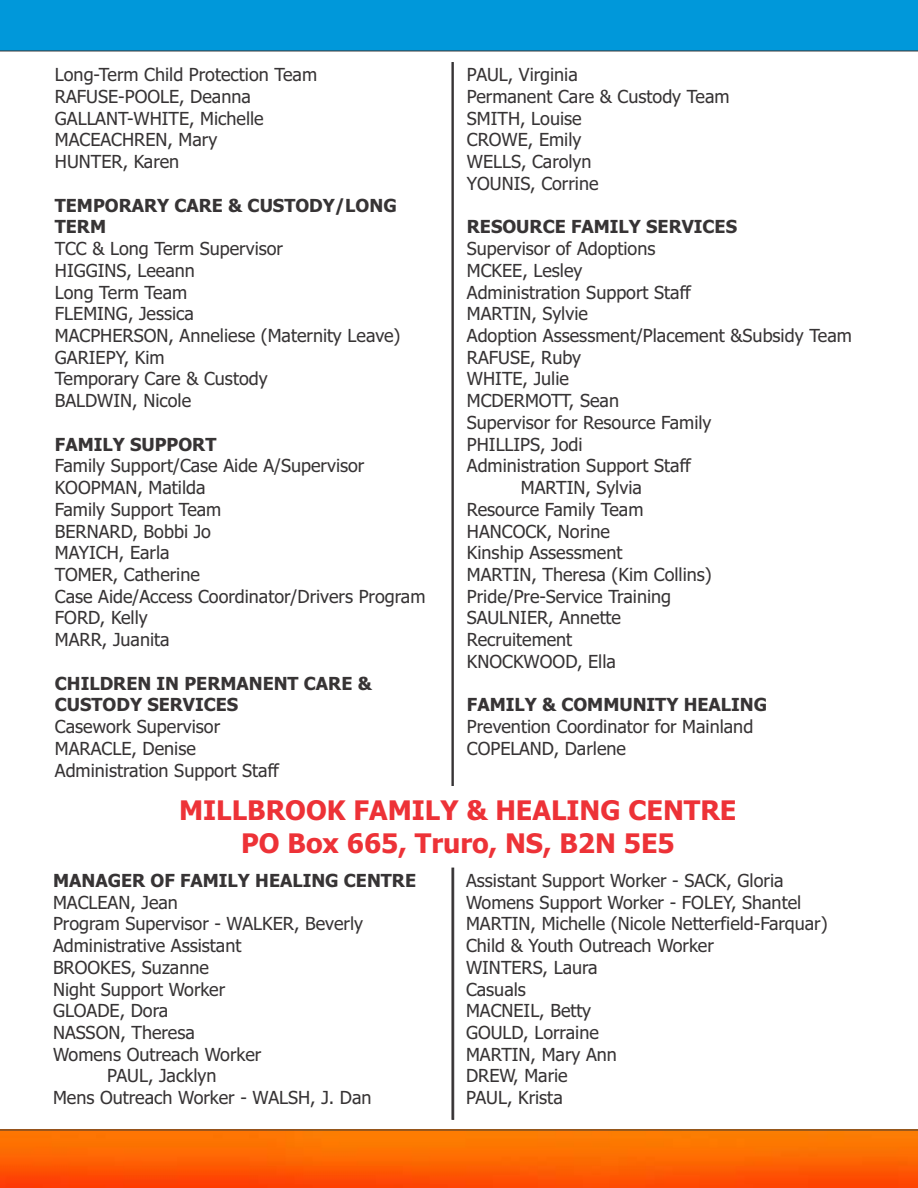
<style>
.page{position:relative;width:918px;height:1188px;background:#fff}
.page>*{position:absolute;margin:0;border:0;box-sizing:border-box;transform-origin:0 0}
.t1{font:700 27px/32.5px "Tahoma";color:#ed3237;text-align:center}
.t2{font:18px/21.8px "Tahoma";color:#373435}
.t3{font:700 18px/21.8px "Tahoma";color:#373435}
</style>
<div class="page">
<div style="left:0;top:0;width:918px;height:51px;background:#0098da"></div>
<hr style="left:452px;top:62px;width:1px;height:724px;background:#373435">
<div style="left:452px;top:868px;width:2px;height:251px;background:#373435;border:1px solid #373435"></div>
<svg style="left:0;top:1130px;width:918px;height:58px;background:#fb6202"></svg>
<p class="t2" style="left:55px;top:65px;width:264px">Long-Term Child Protection Team<br>RAFUSE-POOLE, Deanna<br>GALLANT-WHITE, Michelle<br>MACEACHREN, Mary<br>HUNTER, Karen</p>
<p class="t3" style="left:55px;top:196px;width:343px">TEMPORARY CARE &amp; CUSTODY/LONG<br>TERM</p>
<p class="t2" style="left:55px;top:239px;width:347px">TCC &amp; Long Term Supervisor<br>HIGGINS, Leeann<br>Long Term Team<br>FLEMING, Jessica<br>MACPHERSON, Anneliese (Maternity Leave)<br>GARIEPY, Kim<br>Temporary Care &amp; Custody<br>BALDWIN, Nicole</p>
<p class="t3" style="left:55px;top:435px;width:163px">FAMILY SUPPORT</p>
<p class="t2" style="left:55px;top:456px;width:372px">Family Support/Case Aide A/Supervisor<br>KOOPMAN, Matilda<br>Family Support Team<br>BERNARD, Bobbi Jo<br>MAYICH, Earla<br>TOMER, Catherine<br>Case Aide/Access Coordinator/Drivers Program<br>FORD, Kelly<br>MARR, Juanita</p>
<p class="t3" style="left:55px;top:674px;width:318px">CHILDREN IN PERMANENT CARE &amp;<br>CUSTODY SERVICES</p>
<p class="t2" style="left:55px;top:717px;width:226px">Casework Supervisor<br>MARACLE, Denise<br>Administration Support Staff</p>
<p class="t2" style="left:467px;top:65px;width:264px">PAUL, Virginia<br>Permanent Care &amp; Custody Team<br>SMITH, Louise<br>CROWE, Emily<br>WELLS, Carolyn<br>YOUNIS, Corrine</p>
<p class="t3" style="left:467px;top:217px;width:272px">RESOURCE FAMILY SERVICES</p>
<p class="t2" style="left:467px;top:239px;width:190px">Supervisor of Adoptions</p>
<p class="t2" style="left:467px;top:261px;width:117px">MCKEE, Lesley</p>
<p class="t2" style="left:467px;top:283px;width:226px">Administration Support Staff</p>
<p class="t2" style="left:467px;top:304px;width:123px">MARTIN, Sylvie</p>
<p class="t2" style="left:467px;top:326px;width:387px">Adoption Assessment/Placement &amp;Subsidy Team</p>
<p class="t2" style="left:467px;top:348px;width:116px">RAFUSE, Ruby</p>
<p class="t2" style="left:467px;top:370px;width:104px">WHITE, Julie</p>
<p class="t2" style="left:467px;top:391px;width:154px">MCDERMOTT, Sean</p>
<p class="t2" style="left:467px;top:413px;width:246px">Supervisor for Resource Family</p>
<p class="t2" style="left:467px;top:435px;width:117px">PHILLIPS, Jodi</p>
<p class="t2" style="left:467px;top:456px;width:226px">Administration Support Staff</p>
<p class="t2" style="left:521px;top:478px;width:123px">MARTIN, Sylvia</p>
<p class="t2" style="left:467px;top:500px;width:178px">Resource Family Team</p>
<p class="t2" style="left:467px;top:522px;width:144px">HANCOCK, Norine</p>
<p class="t2" style="left:467px;top:543px;width:157px">Kinship Assessment</p>
<p class="t2" style="left:467px;top:565px;width:246px">MARTIN, Theresa (Kim Collins)</p>
<p class="t2" style="left:467px;top:587px;width:206px">Pride/Pre-Service Training</p>
<p class="t2" style="left:467px;top:609px;width:156px">SAULNIER, Annette</p>
<p class="t2" style="left:467px;top:630px;width:107px">Recruitement</p>
<p class="t2" style="left:467px;top:652px;width:151px">KNOCKWOOD, Ella</p>
<p class="t3" style="left:467px;top:695px;width:302px">FAMILY &amp; COMMUNITY HEALING</p>
<p class="t2" style="left:467px;top:717px;width:288px">Prevention Coordinator for Mainland<br>COPELAND, Darlene</p>
<h1 class="t1" style="left:179px;top:797px;width:559px">MILLBROOK FAMILY &amp; HEALING CENTRE<br>PO Box 665, Truro, NS, B2N 5E5</h1>
<p class="t3" style="left:53px;top:871px;width:365px">MANAGER OF FAMILY HEALING CENTRE</p>
<p class="t2" style="left:53px;top:893px;width:126px">MACLEAN, Jean</p>
<p class="t2" style="left:53px;top:915px;width:312px">Program Supervisor - WALKER, Beverly</p>
<p class="t2" style="left:53px;top:936px;width:190px">Administrative Assistant</p>
<p class="t2" style="left:53px;top:958px;width:157px">BROOKES, Suzanne</p>
<p class="t2" style="left:53px;top:980px;width:174px">Night Support Worker</p>
<p class="t2" style="left:53px;top:1001px;width:117px">GLOADE, Dora</p>
<p class="t2" style="left:53px;top:1023px;width:143px">NASSON, Theresa</p>
<p class="t2" style="left:53px;top:1045px;width:210px">Womens Outreach Worker</p>
<p class="t2" style="left:107px;top:1067px;width:111px">PAUL, Jacklyn</p>
<p class="t2" style="left:53px;top:1088px;width:320px">Mens Outreach Worker - WALSH, J. Dan</p>
<p class="t2" style="left:466px;top:871px;width:363px">Assistant Support Worker - SACK, Gloria<br>Womens Support Worker - FOLEY, Shantel<br>MARTIN, Michelle (Nicole Netterfield-Farquar)<br>Child &amp; Youth Outreach Worker<br>WINTERS, Laura<br>Casuals<br>MACNEIL, Betty<br>GOULD, Lorraine<br>MARTIN, Mary Ann<br>DREW, Marie<br>PAUL, Krista</p>
</div>
